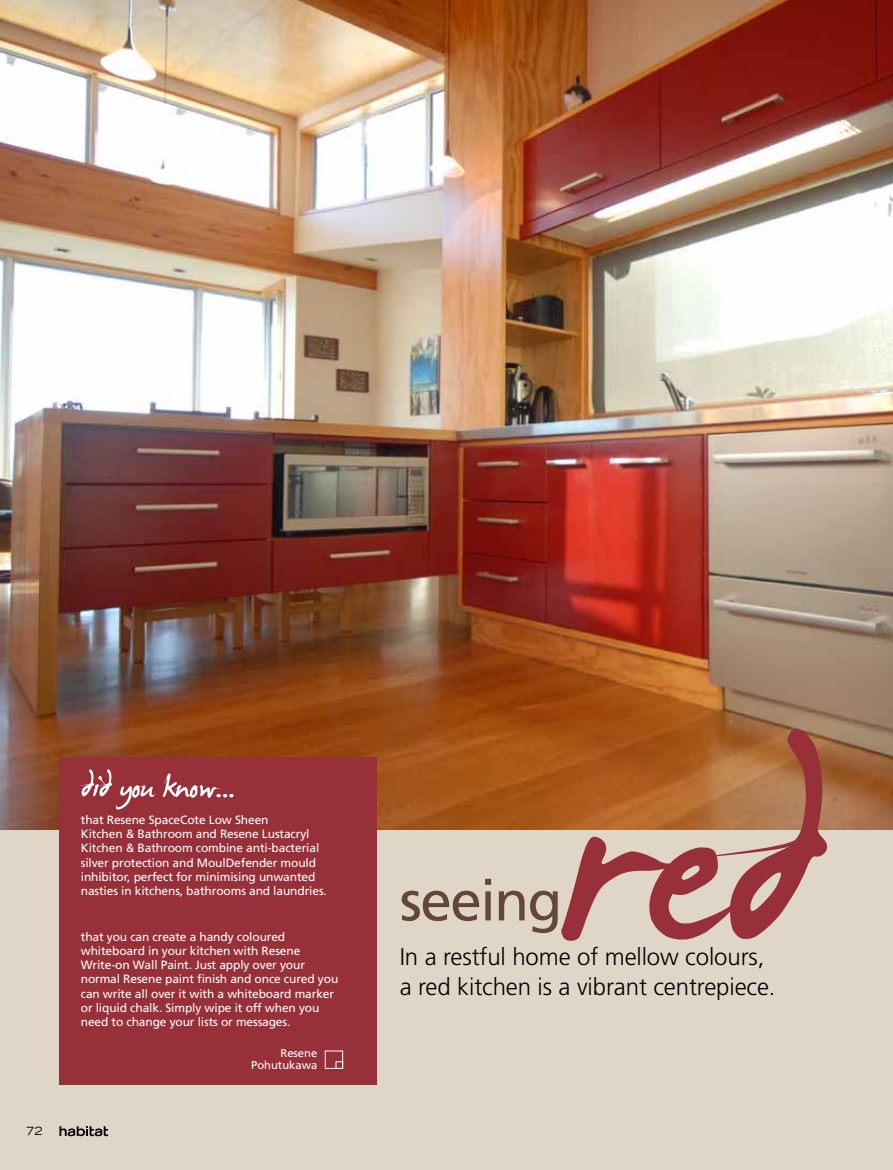
<style>
.page{position:relative;width:893px;height:1170px;background:#fff}
.page>*{position:absolute;margin:0;border:0;box-sizing:border-box;transform-origin:0 0}
.t1{font:57px "Frutiger";letter-spacing:-.03em;color:#654737}
.t2{font:54px "James Fajardo";letter-spacing:-.02em;color:#fff}
.t3{font:300 24px/30px "Frutiger";letter-spacing:-.005em;color:#000}
.t4{font:12px/14.2px "Frutiger";letter-spacing:-.01em;color:#fff}
.t5{font:11.25px/11.2px "Frutiger";color:#fff;text-align:right}
.t6{font:expanded 11.25px "Trade Gothic LH";color:#000}
</style>
<div class="page">
<div style="left:0;top:0;width:893px;height:1169px;background:#dfd6c7"></div>
<img style="left:0;top:0;width:893px;height:829px">
<svg style="left:561px;top:728px;width:266px;height:212px"></svg>
<div style="left:60px;top:757px;width:317px;height:327px;background:#98303a"></div>
<div style="left:325px;top:1050px;width:18px;height:18px;border:1px solid #fff"></div>
<div style="left:336px;top:1061px;width:7px;height:7px;border:1px solid #fff"></div>
<svg style="left:59px;top:1126px;width:49px;height:10px"></svg>
<p class="t6" style="left:26px;top:1123px;width:18px">72</p>
<h2 class="t2" style="left:81px;top:759px;width:209px">did you know...…</h2>
<p class="t4" style="left:81px;top:812px;width:248px">that Resene SpaceCote Low Sheen<br>Kitchen &amp; Bathroom and Resene Lustacryl Kitchen &amp; Bathroom combine anti-bacterial silver protection and MoulDefender mould inhibitor, perfect for minimising unwanted nasties in kitchens, bathrooms and laundries.</p>
<p class="t4" style="left:81px;top:929px;width:259px">that you can create a handy coloured whiteboard in your kitchen with Resene Write-on Wall Paint. Just apply over your normal Resene paint finish and once cured you can write all over it with a whiteboard marker or liquid chalk. Simply wipe it off when you need to change your lists or messages.</p>
<p class="t5" style="left:251px;top:1047px;width:68px">Resene<br>Pohutukawa</p>
<h1 class="t1" style="left:400px;top:867px;width:164px">seeing</h1>
<h3 class="t3" style="left:400px;top:941px;width:377px">In a restful home of mellow colours, a red kitchen is a vibrant centrepiece.</h3>
</div>
